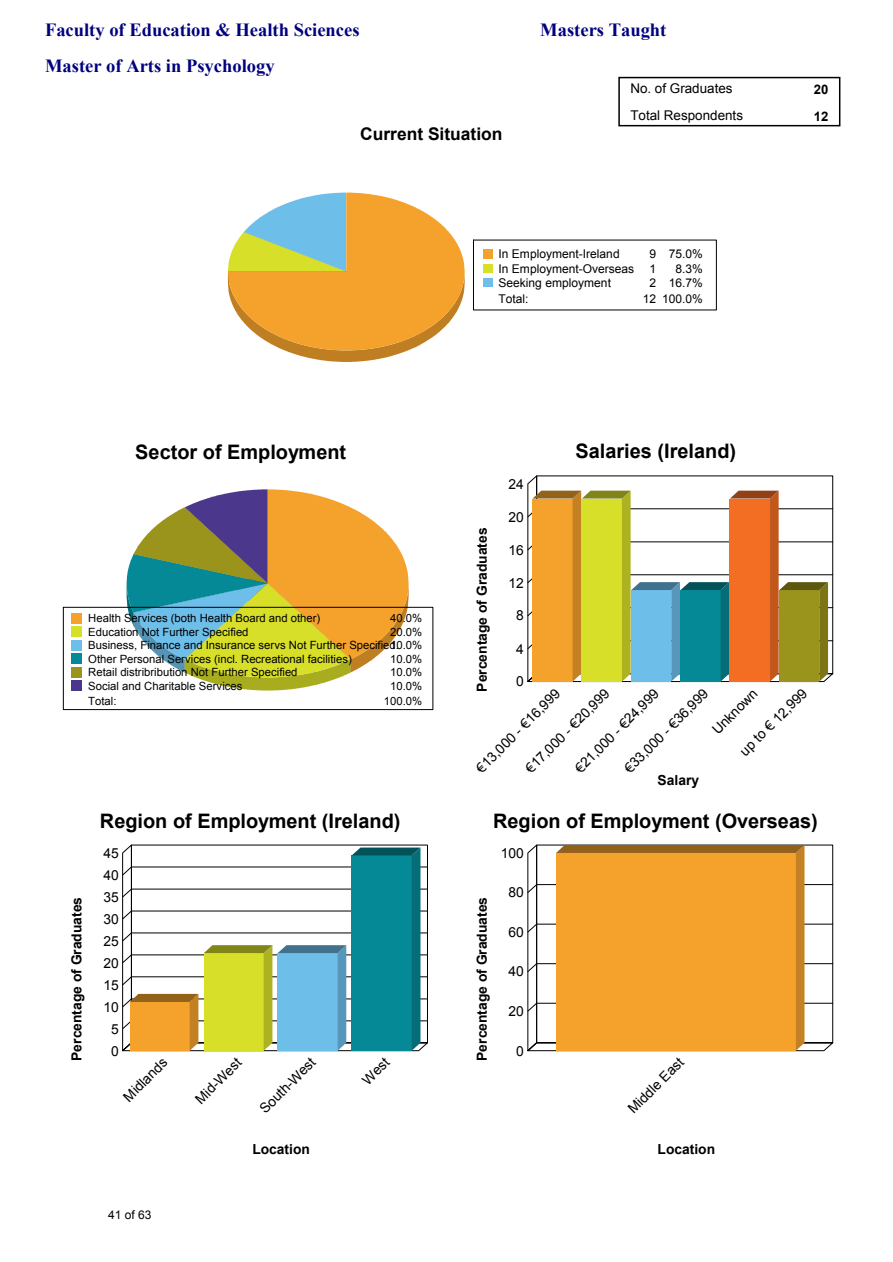
<style>
.page{position:relative;width:893px;height:1262px;background:#fff}
.page>*{position:absolute;margin:0;border:0;box-sizing:border-box;transform-origin:0 0}
.t1{font:700 19.95px "Arial";color:#000}
.t2{font:700 18.6px "Times New Roman";color:#000080}
.t3{font:700 17.4px "Arial";color:#000}
.t4{font:13.8px "Arial";color:#000}
.t5{font:700 13.8px "Arial";color:#000}
.t6{font:13.35px/27px "Arial";color:#000}
.t7{font:700 13.2px/27px "Arial";color:#000}
.t8{font:12px "Arial";color:#000}
.t9{font:11.25px/13.5px "Arial";color:#000;text-align:justify}
</style>
<div class="page">
<svg style="left:228px;top:193px;width:236px;height:169px"></svg>
<div style="left:483px;top:249px;width:9px;height:9px;background:#f5a22c"></div>
<div style="left:483px;top:264px;width:9px;height:9px;background:#d8df29"></div>
<div style="left:483px;top:278px;width:9px;height:9px;background:#6ebeea"></div>
<svg style="left:127px;top:489px;width:281px;height:201px"></svg>
<div style="left:63px;top:607px;width:370px;height:102px;border:1px solid #000"></div>
<div style="left:71px;top:613px;width:10px;height:10px;background:#f5a22c"></div>
<div style="left:71px;top:626px;width:10px;height:11px;background:#d8df29"></div>
<div style="left:71px;top:640px;width:10px;height:10px;background:#6ebeea"></div>
<div style="left:71px;top:653px;width:10px;height:11px;background:#068996"></div>
<div style="left:71px;top:667px;width:10px;height:10px;background:#9a931c"></div>
<div style="left:71px;top:680px;width:10px;height:11px;background:#4b378c"></div>
<svg style="left:527px;top:475px;width:307px;height:208px"></svg>
<svg style="left:122px;top:844px;width:306px;height:208px"></svg>
<svg style="left:527px;top:844px;width:307px;height:208px"></svg>
<div style="left:618px;top:77px;width:222px;height:49px;border:2px solid #000"></div>
<h2 class="t2" style="left:45px;top:19px;width:316px">Faculty of Education &amp; Health Sciences</h2>
<h2 class="t2" style="left:540px;top:19px;width:128px">Masters Taught</h2>
<h2 class="t2" style="left:45px;top:56px;width:231px">Master of Arts in Psychology</h2>
<h3 class="t3" style="left:360px;top:124px;width:144px">Current Situation</h3>
<p class="t6" style="left:630px;top:75px;width:114px">No. of Graduates<br>Total Respondents</p>
<p class="t8" style="left:498px;top:247px;width:123px">In Employment-Ireland</p>
<p class="t8" style="left:649px;top:247px;width:55px">9 75.0%</p>
<p class="t8" style="left:498px;top:262px;width:137px">In Employment-Overseas</p>
<p class="t8" style="left:649px;top:262px;width:8px">1</p>
<p class="t8" style="left:675px;top:262px;width:29px">8.3%</p>
<p class="t8" style="left:498px;top:276px;width:114px">Seeking employment</p>
<p class="t8" style="left:649px;top:276px;width:55px">2 16.7%</p>
<p class="t8" style="left:498px;top:292px;width:32px">Total:</p>
<p class="t8" style="left:642px;top:292px;width:62px">12 100.0%</p>
<h1 class="t1" style="left:135px;top:440px;width:212px">Sector of Employment</h1>
<p class="t4" style="left:508px;top:476px;width:17px">24</p>
<p class="t4" style="left:508px;top:509px;width:17px">20</p>
<h1 class="t1" style="left:575px;top:440px;width:162px">Salaries (Ireland)</h1>
<p class="t7" style="left:813px;top:76px;width:16px">20<br>12</p>
<p class="t9" style="left:88px;top:611px;width:234px">Health Services (both Health Board and other)</p>
<p class="t9" style="left:390px;top:611px;width:34px">40.0%</p>
<p class="t9" style="left:88px;top:625px;width:162px">Education Not Further Specified</p>
<p class="t9" style="left:88px;top:625px;width:335px;text-indent:302px">20.0% Business, Finance and Insurance servs Not Further Specified.10.0% Other Personal Services (incl. Recreational facilities)</p>
<p class="t9" style="left:390px;top:652px;width:34px">10.0%</p>
<p class="t9" style="left:88px;top:665px;width:211px">Retail distribribution Not Further Specified</p>
<p class="t9" style="left:390px;top:665px;width:34px">10.0%</p>
<p class="t9" style="left:88px;top:679px;width:156px">Social and Charitable Services</p>
<p class="t9" style="left:390px;top:679px;width:34px">10.0%</p>
<p class="t9" style="left:88px;top:695px;width:30px">Total:</p>
<p class="t9" style="left:384px;top:695px;width:40px">100.0%</p>
<h1 class="t1" style="left:100px;top:809px;width:302px">Region of Employment (Ireland)</h1>
<p class="t4" style="left:103px;top:845px;width:17px">45</p>
<p class="t5" style="left:69px;top:1060px;width:165px;rotate:-90deg">Percentage of Graduates</p>
<p class="t4" style="left:103px;top:867px;width:17px">40</p>
<p class="t4" style="left:103px;top:889px;width:17px">35</p>
<p class="t4" style="left:103px;top:911px;width:17px">30</p>
<p class="t4" style="left:103px;top:933px;width:17px">25</p>
<p class="t4" style="left:103px;top:955px;width:17px">20</p>
<p class="t4" style="left:103px;top:977px;width:17px">15</p>
<p class="t4" style="left:103px;top:999px;width:17px">10</p>
<p class="t4" style="left:111px;top:1021px;width:9px">5</p>
<p class="t4" style="left:111px;top:1043px;width:9px">0</p>
<p class="t4" style="left:120px;top:1093px;width:57px;rotate:-45deg">Midlands</p>
<p class="t4" style="left:192px;top:1095px;width:60px;rotate:-45deg">Mid-West</p>
<p class="t4" style="left:257px;top:1105px;width:74px;rotate:-45deg">South-West</p>
<p class="t4" style="left:359px;top:1076px;width:33px;rotate:-45deg">West</p>
<p class="t5" style="left:252px;top:1141px;width:59px">Location</p>
<p class="t8" style="left:108px;top:1206px;width:45px">41 of 63</p>
<p class="t5" style="left:474px;top:691px;width:165px;rotate:-90deg">Percentage of Graduates</p>
<p class="t4" style="left:508px;top:542px;width:17px">16</p>
<p class="t4" style="left:508px;top:575px;width:17px">12</p>
<p class="t4" style="left:516px;top:608px;width:9px">8</p>
<p class="t4" style="left:516px;top:641px;width:9px">4</p>
<p class="t4" style="left:516px;top:674px;width:9px">0</p>
<p class="t4" style="left:736px;top:748px;width:90px;rotate:-45deg">up to € 12,999</p>
<p class="t4" style="left:473px;top:765px;width:114px;rotate:-45deg">€13,000 - €16,999</p>
<p class="t4" style="left:522px;top:765px;width:114px;rotate:-45deg">€17,000 - €20,999</p>
<p class="t4" style="left:571px;top:765px;width:114px;rotate:-45deg">€21,000 - €24,999</p>
<p class="t4" style="left:621px;top:765px;width:114px;rotate:-45deg">€33,000 - €36,999</p>
<p class="t4" style="left:709px;top:726px;width:59px;rotate:-45deg">Unknown</p>
<p class="t5" style="left:657px;top:772px;width:43px">Salary</p>
<h1 class="t1" style="left:493px;top:809px;width:326px">Region of Employment (Overseas)</h1>
<p class="t5" style="left:474px;top:1060px;width:165px;rotate:-90deg">Percentage of Graduates</p>
<p class="t4" style="left:501px;top:845px;width:25px">100</p>
<p class="t4" style="left:508px;top:885px;width:17px">80</p>
<p class="t4" style="left:508px;top:924px;width:17px">60</p>
<p class="t4" style="left:508px;top:964px;width:17px">40</p>
<p class="t4" style="left:508px;top:1003px;width:17px">20</p>
<p class="t4" style="left:516px;top:1043px;width:9px">0</p>
<p class="t4" style="left:625px;top:1105px;width:74px;rotate:-45deg">Middle East</p>
<p class="t5" style="left:657px;top:1141px;width:59px">Location</p>
</div>
